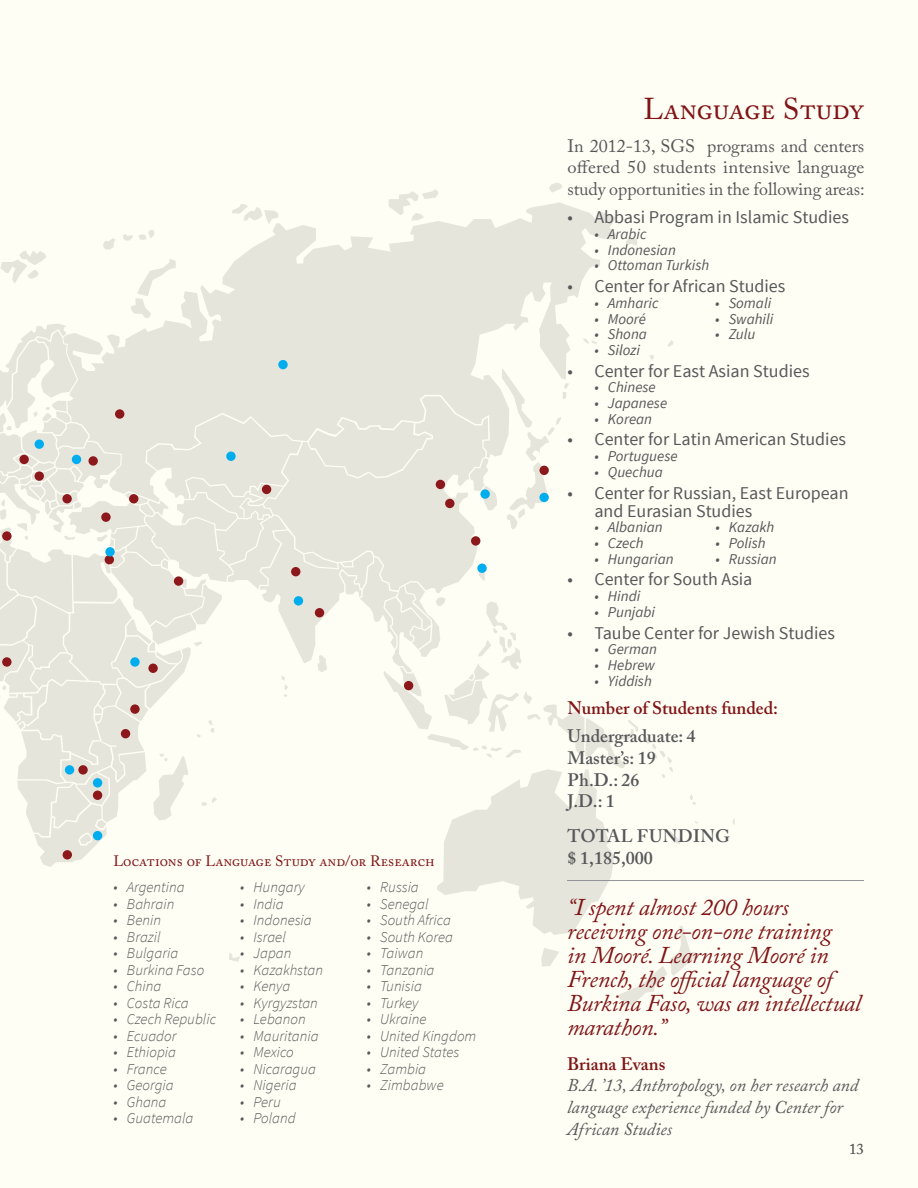
<style>
.page{position:relative;width:918px;height:1188px;background:#fffef4}
.page>*{position:absolute;margin:0;border:0;box-sizing:border-box;transform-origin:0 0}
.t1{font:30px "Adobe Caslon Pro";letter-spacing:-.005em;color:#801416}
.t2{font:italic 24px/24px "Adobe Caslon Pro";letter-spacing:-.01em;color:#801416}
.t3{font:18px/18px "Source Sans Pro";color:#57585a}
.t4{font:18px/21.6px "Adobe Caslon Pro";color:#57585a;text-align:justify}
.t5{font:italic 18px/21.6px "Adobe Caslon Pro";color:#57585a}
.t6{font:600 18px/21.6px "Adobe Caslon Pro";color:#57585a}
.t7{font:600 18px "Adobe Caslon Pro";color:#801416}
.t8{font:italic 300 15px "Source Sans Pro";color:#57585a}
.t9{font:italic 15px "Source Sans Pro";color:#57585a}
.t10{font:15px "Adobe Caslon Pro";color:#801416}
.t11{font:15px "Adobe Caslon Pro";color:#57585a}
</style>
<div class="page">
<svg style="left:733px;top:818px;width:2px;height:7px"></svg>
<svg style="left:626px;top:238px;width:11px;height:7px"></svg>
<svg style="left:0;top:251px;width:46px;height:32px"></svg>
<svg style="left:389px;top:190px;width:49px;height:12px"></svg>
<svg style="left:549px;top:183px;width:13px;height:10px"></svg>
<svg style="left:103px;top:202px;width:514px;height:122px;fill:#e6e5dc"></svg>
<svg style="left:0;top:324px;width:698px;height:681px"></svg>
<div style="left:63px;top:850px;width:9px;height:10px;background:#8c181b;border-radius:50%"></div>
<svg style="left:130px;top:704px;width:10px;height:10px"></svg>
<div style="left:148px;top:664px;width:10px;height:9px;background:#8c181b;border-radius:50%"></div>
<div style="left:2px;top:657px;width:10px;height:10px;background:#8c181b;border-radius:50%"></div>
<div style="left:78px;top:765px;width:10px;height:10px;background:#8c181b;border-radius:50%"></div>
<div style="left:93px;top:791px;width:9px;height:9px;background:#8c181b;border-radius:50%"></div>
<div style="left:539px;top:493px;width:10px;height:9px;background:#00aeef;border-radius:50%"></div>
<svg style="left:480px;top:489px;width:10px;height:10px"></svg>
<div style="left:445px;top:499px;width:10px;height:9px;background:#8c181b;border-radius:50%"></div>
<div style="left:436px;top:480px;width:9px;height:9px;background:#8c181b;border-radius:50%"></div>
<div style="left:539px;top:466px;width:10px;height:9px;background:#8c181b;border-radius:50%"></div>
<div style="left:404px;top:681px;width:9px;height:9px;background:#8c181b;border-radius:50%"></div>
<div style="left:471px;top:536px;width:9px;height:10px;background:#8c181b;border-radius:50%"></div>
<div style="left:115px;top:409px;width:9px;height:10px;background:#8c181b;border-radius:50%"></div>
<div style="left:88px;top:456px;width:10px;height:10px;background:#8c181b;border-radius:50%"></div>
<div style="left:19px;top:455px;width:10px;height:9px;background:#8c181b;border-radius:50%"></div>
<div style="left:101px;top:512px;width:10px;height:10px;background:#8c181b;border-radius:50%"></div>
<div style="left:226px;top:452px;width:10px;height:9px;background:#00aeef;border-radius:50%"></div>
<div style="left:35px;top:439px;width:9px;height:10px;background:#00aeef;border-radius:50%"></div>
<div style="left:35px;top:471px;width:9px;height:10px;background:#8c181b;border-radius:50%"></div>
<div style="left:72px;top:455px;width:9px;height:9px;background:#00aeef;border-radius:50%"></div>
<div style="left:129px;top:494px;width:9px;height:9px;background:#8c181b;border-radius:50%"></div>
<div style="left:262px;top:485px;width:9px;height:9px;background:#8c181b;border-radius:50%"></div>
<div style="left:315px;top:608px;width:9px;height:9px;background:#8c181b;border-radius:50%"></div>
<div style="left:291px;top:567px;width:9px;height:9px;background:#8c181b;border-radius:50%"></div>
<div style="left:105px;top:555px;width:9px;height:9px;background:#8c181b;border-radius:50%"></div>
<div style="left:174px;top:576px;width:9px;height:10px;background:#8c181b;border-radius:50%"></div>
<div style="left:2px;top:531px;width:10px;height:10px;background:#8c181b;border-radius:50%"></div>
<div style="left:121px;top:729px;width:9px;height:9px;background:#8c181b;border-radius:50%"></div>
<svg style="left:130px;top:657px;width:10px;height:10px"></svg>
<div style="left:93px;top:831px;width:9px;height:9px;background:#00aeef;border-radius:50%"></div>
<div style="left:65px;top:765px;width:9px;height:10px;background:#00aeef;border-radius:50%"></div>
<div style="left:93px;top:778px;width:9px;height:10px;background:#00aeef;border-radius:50%"></div>
<div style="left:477px;top:564px;width:10px;height:9px;background:#00aeef;border-radius:50%"></div>
<div style="left:278px;top:360px;width:10px;height:9px;background:#00aeef;border-radius:50%"></div>
<div style="left:294px;top:596px;width:9px;height:10px;background:#00aeef;border-radius:50%"></div>
<hr style="left:567px;top:880px;width:297px;height:1px;background:#939598">
<div style="left:105px;top:547px;width:10px;height:10px;background:#00aeef;border-radius:50%"></div>
<div style="left:62px;top:494px;width:10px;height:9px;background:#8c181b;border-radius:50%"></div>
<p class="t10" style="left:113px;top:852px;width:323px">Locations of Language Study and/or Research</p>
<p class="t8" style="left:113px;top:878px;width:73px">• Argentina</p>
<p class="t8" style="left:113px;top:894px;width:62px">• Bahrain</p>
<p class="t8" style="left:113px;top:911px;width:49px">• Benin</p>
<p class="t8" style="left:113px;top:927px;width:49px">• Brazil</p>
<p class="t8" style="left:113px;top:944px;width:66px">• Bulgaria</p>
<p class="t8" style="left:113px;top:960px;width:92px">• Burkina Faso</p>
<p class="t8" style="left:113px;top:977px;width:50px">• China</p>
<p class="t8" style="left:113px;top:993px;width:77px">• Costa Rica</p>
<p class="t8" style="left:113px;top:1010px;width:104px">• Czech Republic</p>
<p class="t8" style="left:113px;top:1026px;width:65px">• Ecuador</p>
<p class="t8" style="left:113px;top:1043px;width:64px">• Ethiopia</p>
<p class="t8" style="left:113px;top:1059px;width:55px">• France</p>
<p class="t8" style="left:113px;top:1076px;width:62px">• Georgia</p>
<p class="t8" style="left:113px;top:1092px;width:55px">• Ghana</p>
<p class="t8" style="left:113px;top:1109px;width:82px">• Guatemala</p>
<p class="t8" style="left:240px;top:878px;width:66px">• Hungary</p>
<p class="t8" style="left:240px;top:894px;width:45px">• India</p>
<p class="t8" style="left:240px;top:911px;width:73px">• Indonesia</p>
<p class="t8" style="left:240px;top:927px;width:47px">• Israel</p>
<p class="t8" style="left:240px;top:944px;width:53px">• Japan</p>
<p class="t8" style="left:240px;top:960px;width:84px">• Kazakhstan</p>
<p class="t8" style="left:240px;top:977px;width:52px">• Kenya</p>
<p class="t8" style="left:240px;top:993px;width:79px">• Kyrgyzstan</p>
<p class="t8" style="left:240px;top:1010px;width:67px">• Lebanon</p>
<p class="t8" style="left:240px;top:1026px;width:80px">• Mauritania</p>
<p class="t8" style="left:240px;top:1043px;width:55px">• Mexico</p>
<p class="t8" style="left:240px;top:1059px;width:78px">• Nicaragua</p>
<p class="t8" style="left:240px;top:1076px;width:58px">• Nigeria</p>
<p class="t8" style="left:240px;top:1092px;width:42px">• Peru</p>
<p class="t8" style="left:240px;top:1109px;width:57px">• Poland</p>
<p class="t8" style="left:367px;top:878px;width:54px">• Russia</p>
<p class="t8" style="left:367px;top:894px;width:63px">• Senegal</p>
<p class="t8" style="left:367px;top:911px;width:86px">• South Africa</p>
<p class="t8" style="left:367px;top:927px;width:88px">• South Korea</p>
<p class="t8" style="left:367px;top:944px;width:58px">• Taiwan</p>
<p class="t8" style="left:367px;top:960px;width:69px">• Tanzania</p>
<p class="t8" style="left:367px;top:977px;width:57px">• Tunisia</p>
<p class="t8" style="left:367px;top:993px;width:53px">• Turkey</p>
<p class="t8" style="left:367px;top:1010px;width:61px">• Ukraine</p>
<p class="t8" style="left:367px;top:1026px;width:111px">• United Kingdom</p>
<p class="t8" style="left:367px;top:1043px;width:94px">• United States</p>
<p class="t8" style="left:367px;top:1059px;width:61px">• Zambia</p>
<p class="t8" style="left:367px;top:1076px;width:79px">• Zimbabwe</p>
<h1 class="t1" style="left:644px;top:91px;width:222px">Language Study</h1>
<p class="t4" style="left:567px;top:135px;width:299px">In 2012-13, SGS programs and centers offered 50 students intensive language study opportunities in the following areas:</p>
<p class="t3" style="left:567px;top:209px;width:283px">• Abbasi Program in Islamic Studies</p>
<p class="t9" style="left:594px;top:225px;width:54px">• Arabic</p>
<p class="t9" style="left:594px;top:240px;width:83px">• Indonesian</p>
<p class="t9" style="left:594px;top:256px;width:116px">• Ottoman Turkish</p>
<p class="t3" style="left:567px;top:277px;width:220px">• Center for African Studies</p>
<p class="t9" style="left:594px;top:294px;width:66px">• Amharic</p>
<p class="t9" style="left:594px;top:309px;width:53px">• Mooré</p>
<p class="t9" style="left:594px;top:325px;width:54px">• Shona</p>
<p class="t9" style="left:594px;top:341px;width:47px">• Silozi</p>
<p class="t3" style="left:567px;top:362px;width:244px">• Center for East Asian Studies</p>
<p class="t9" style="left:594px;top:378px;width:63px">• Chinese</p>
<p class="t9" style="left:594px;top:394px;width:74px">• Japanese</p>
<p class="t9" style="left:594px;top:410px;width:59px">• Korean</p>
<p class="t3" style="left:567px;top:431px;width:280px">• Center for Latin American Studies</p>
<p class="t9" style="left:594px;top:447px;width:85px">• Portuguese</p>
<p class="t9" style="left:594px;top:463px;width:70px">• Quechua</p>
<p class="t3" style="left:594px;top:484px;width:256px;text-indent:-27px">• Center for Russian, East European and Eurasian Studies</p>
<p class="t9" style="left:594px;top:518px;width:70px">• Albanian</p>
<p class="t9" style="left:594px;top:534px;width:51px">• Czech</p>
<p class="t9" style="left:594px;top:550px;width:81px">• Hungarian</p>
<p class="t3" style="left:567px;top:571px;width:187px">• Center for South Asia</p>
<p class="t9" style="left:594px;top:587px;width:47px">• Hindi</p>
<p class="t9" style="left:594px;top:603px;width:62px">• Punjabi</p>
<p class="t3" style="left:567px;top:624px;width:269px">• Taube Center for Jewish Studies</p>
<p class="t9" style="left:594px;top:640px;width:64px">• German</p>
<p class="t9" style="left:594px;top:656px;width:62px">• Hebrew</p>
<p class="t9" style="left:594px;top:672px;width:59px">• Yiddish</p>
<p class="t7" style="left:567px;top:697px;width:212px">Number of Students funded:</p>
<p class="t6" style="left:567px;top:725px;width:130px">Undergraduate: 4<br>Master’s: 19<br>Ph.D.: 26<br>J.D.: 1</p>
<p class="t6" style="left:568px;top:825px;width:42px">Total</p>
<p class="t9" style="left:715px;top:294px;width:58px">• Somali</p>
<p class="t9" style="left:715px;top:309px;width:60px">• Swahili</p>
<p class="t9" style="left:715px;top:325px;width:42px">• Zulu</p>
<p class="t9" style="left:715px;top:518px;width:60px">• Kazakh</p>
<p class="t9" style="left:715px;top:534px;width:52px">• Polish</p>
<p class="t9" style="left:715px;top:550px;width:63px">• Russian</p>
<p class="t6" style="left:567px;top:825px;width:97px;text-indent:70px">Funding $ 1,185,000</p>
<h2 class="t2" style="left:567px;top:894px;width:295px">“I spent almost 200 hours receiving one-on-one training<br>in Mooré. Learning Mooré in<br>French, the official language of<br>Burkina Faso, was an intellectual marathon.”</h2>
<p class="t7" style="left:567px;top:1053px;width:100px">Briana Evans</p>
<p class="t5" style="left:567px;top:1074px;width:293px">B.A. ’13, Anthropology, on her research and language experience funded by Center for<br>African Studies</p>
<p class="t11" style="left:849px;top:1140px;width:16px">13</p>
</div>
